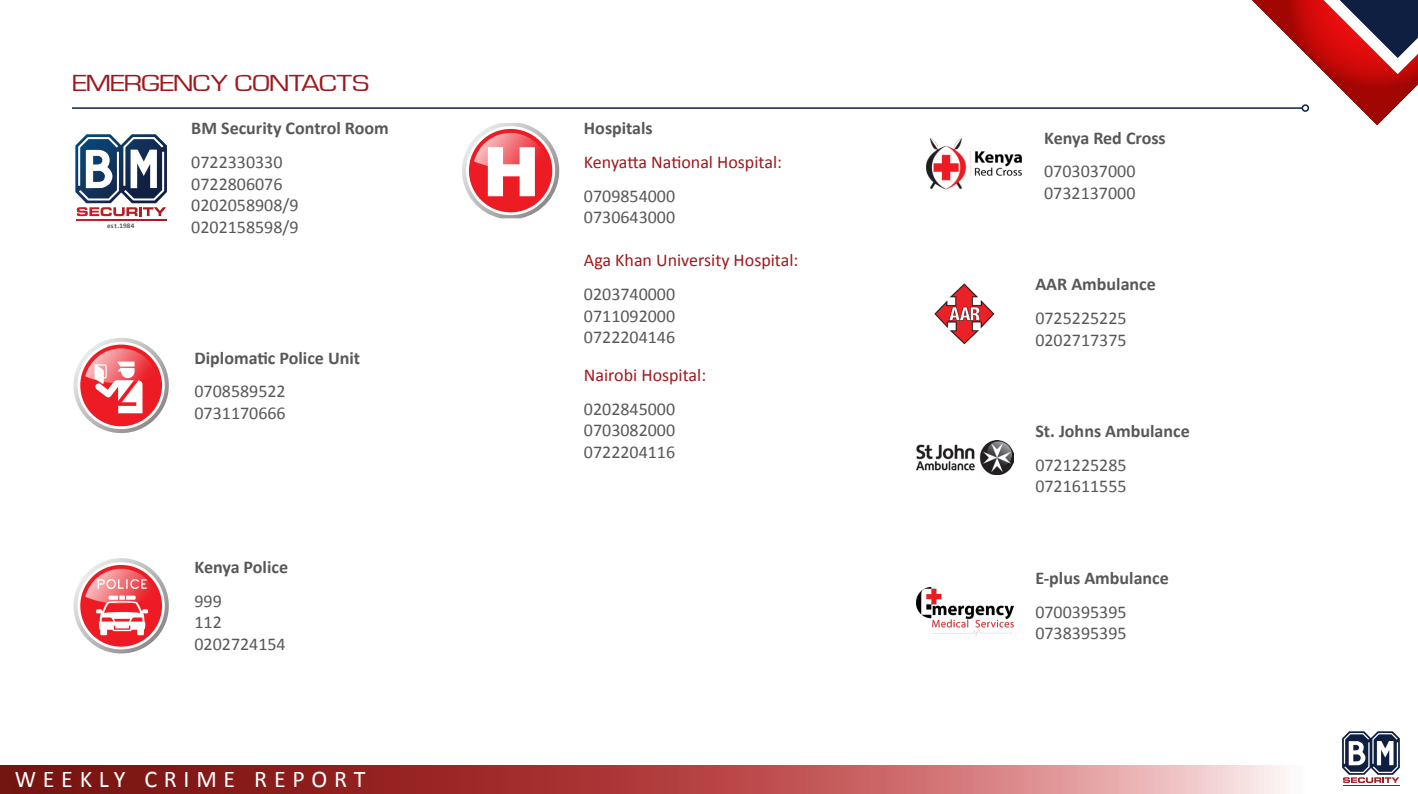
<style>
.page{position:relative;width:1418px;height:794px;background:#fff}
.page>*{position:absolute;margin:0;border:0;box-sizing:border-box;transform-origin:0 0}
.t1{font:24px "Calibri";letter-spacing:.28em;color:#fff}
.t2{font:24px "Waukegan LDO Extended";color:#9e191d}
.t3{font:18px/21.6px "Calibri";color:#57585a}
.t4{font:700 18px "Calibri";color:#57585a}
.t5{font:18px "Calibri";color:#9e191d}
.t6{font:700 7.2px "Calibri";letter-spacing:.04em;color:#57585a}
</style>
<div class="page">
<hr style="left:72px;top:107px;width:1230px;height:2px;background:#0f1f42">
<svg style="left:0;top:765px;width:1285px;height:29px;background:#b25352"></svg>
<svg style="left:1342px;top:731px;width:57px;height:52px"></svg>
<hr style="left:1342px;top:785px;width:57px;height:1px;background:#9e191d">
<svg style="left:1250px;top:0;width:167px;height:125px"></svg>
<svg style="left:75px;top:134px;width:92px;height:82px"></svg>
<svg style="left:77px;top:219px;width:89px;height:1px"></svg>
<svg style="left:73px;top:338px;width:96px;height:95px"></svg>
<svg style="left:79px;top:343px;width:84px;height:85px"></svg>
<div style="left:78px;top:342px;width:87px;height:87px;border:3px solid #fff;border-radius:50%"></div>
<svg style="left:85px;top:348px;width:72px;height:65px"></svg>
<svg style="left:73px;top:558px;width:96px;height:95px"></svg>
<svg style="left:79px;top:563px;width:84px;height:85px"></svg>
<div style="left:78px;top:562px;width:87px;height:87px;border:3px solid #fff;border-radius:50%"></div>
<svg style="left:85px;top:569px;width:72px;height:66px"></svg>
<img style="left:934px;top:283px;width:61px;height:62px">
<img style="left:916px;top:441px;width:97px;height:33px">
<img style="left:916px;top:587px;width:97px;height:48px">
<svg style="left:462px;top:123px;width:97px;height:95px"></svg>
<img style="left:926px;top:138px;width:96px;height:52px">
<h1 class="t2" style="left:72px;top:71px;width:298px">EMERGENCY CONTACTS</h1>
<p class="t6" style="left:107px;top:221px;width:29px">est.1984</p>
<p class="t4" style="left:191px;top:117px;width:199px">BM Security Control Room</p>
<p class="t3" style="left:191px;top:151px;width:109px">0722330330<br>0722806076<br>0202058908/9<br>0202158598/9</p>
<p class="t4" style="left:194px;top:346px;width:167px">Diplomatic Police Unit</p>
<p class="t3" style="left:194px;top:380px;width:93px">0708589522<br>0731170666</p>
<p class="t4" style="left:194px;top:556px;width:95px">Kenya Police</p>
<p class="t3" style="left:194px;top:590px;width:93px">999<br>112<br>0202724154</p>
<h1 class="t1" style="left:15px;top:764px;width:352px">WEEKLY CRIME REPORT</h1>
<p class="t4" style="left:584px;top:117px;width:70px">Hospitals</p>
<p class="t5" style="left:584px;top:151px;width:199px">Kenyatta National Hospital:</p>
<p class="t3" style="left:584px;top:185px;width:93px">0709854000<br>0730643000</p>
<p class="t5" style="left:584px;top:249px;width:216px">Aga Khan University Hospital:</p>
<p class="t3" style="left:584px;top:283px;width:93px;text-align:justify">0203740000<br>0711092000<br>0722204146</p>
<p class="t5" style="left:584px;top:363px;width:124px">Nairobi Hospital:</p>
<p class="t3" style="left:584px;top:398px;width:93px;text-align:justify">0202845000<br>0703082000<br>0722204116</p>
<p class="t4" style="left:1044px;top:126px;width:123px">Kenya Red Cross</p>
<p class="t3" style="left:1044px;top:160px;width:93px">0703037000<br>0732137000</p>
<p class="t4" style="left:1035px;top:273px;width:122px">AAR Ambulance</p>
<p class="t3" style="left:1035px;top:307px;width:93px">0725225225<br>0202717375</p>
<p class="t4" style="left:1035px;top:420px;width:156px">St. Johns Ambulance</p>
<p class="t3" style="left:1035px;top:454px;width:93px">0721225285<br>0721611555</p>
<p class="t4" style="left:1035px;top:567px;width:135px">E-plus Ambulance</p>
<p class="t3" style="left:1035px;top:601px;width:93px">0700395395<br>0738395395</p>
</div>
